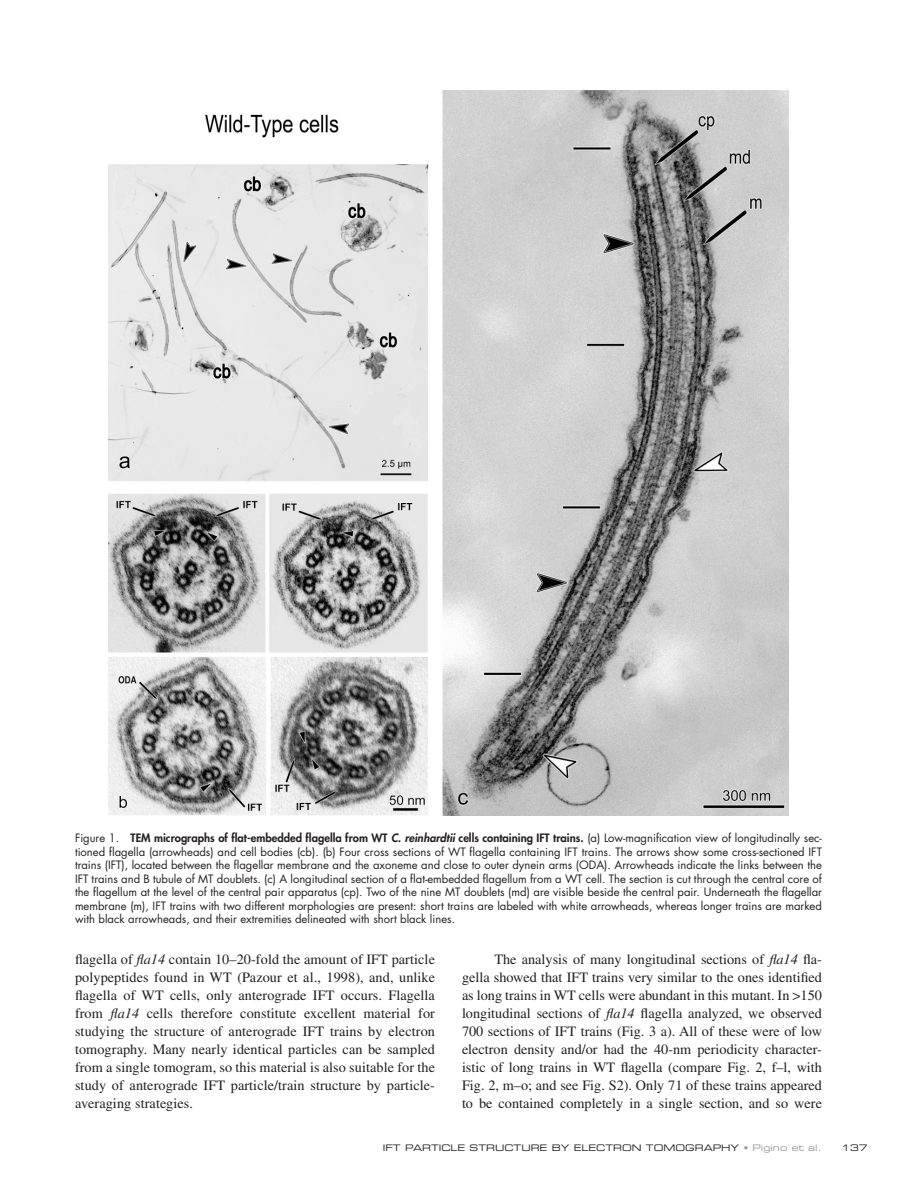
<style>
.page{position:relative;width:918px;height:1188px;background:#fff}
.page>*{position:absolute;margin:0;border:0;box-sizing:border-box;transform-origin:0 0}
.t1{font:14.25px/18px "Times LT Std";color:#231f20;text-align:justify}
.t2{font:11.25px/13.5px "Futura Std";color:#231f20;text-align:justify}
.t3{font:9px "Eurostile LT Std Ex 2";color:#231f20}
.s1{font-weight:800}
.s2{font-weight:800;font-style:italic}
.s3{font-style:italic}
.s4{color:#949698}
</style>
<div class="page">
<img style="left:108px;top:90px;width:681px;height:726px">
<p class="t2" style="left:75px;top:832px;width:749px">Figure 1. <span class="s1">TEM micrographs of flat-embedded flagella from WT</span> <span class="s2">C. reinhardtii</span> <span class="s1">cells containing IFT trains.</span> (a) Low-magnification view of longitudinally sec&shy;tioned flagella (arrowheads) and cell bodies (cb). (b) Four cross sections of WT flagella containing IFT trains. The arrows show some cross-sectioned IFT trains (IFT), located between the flagellar membrane and the axoneme and close to outer dynein arms (ODA). Arrowheads indicate the links between the IFT trains and B tubule of MT doublets. (c) A longitudinal section of a flat-embedded flagellum from a WT cell. The section is cut through the central core of the flagellum at the level of the central pair apparatus (cp). Two of the nine MT doublets (md) are visible beside the central pair. Underneath the flagellar membrane (m), IFT trains with two different morphologies are present: short trains are labeled with white arrowheads, whereas longer trains are marked with black arrowheads, and their extremities delineated with short black lines.</p>
<p class="t1" style="left:75px;top:950px;width:362px">flagella of <span class="s3">fla14</span> contain 10–20-fold the amount of IFT particle polypeptides found in WT (Pazour et al., 1998), and, unlike flagella of WT cells, only anterograde IFT occurs. Flagella from <span class="s3">fla14</span> cells therefore constitute excellent material for studying the structure of anterograde IFT trains by electron tomography. Many nearly identical particles can be sampled from a single tomogram, so this material is also suitable for the study of anterograde IFT particle/train structure by particle&shy;averaging strategies.</p>
<p class="t1" style="left:462px;top:950px;width:362px;text-indent:32px">The analysis of many longitudinal sections of <span class="s3">fla14</span> fla&shy;gella showed that IFT trains very similar to the ones identified as long trains in WT cells were abundant in this mutant. In &gt;150 longitudinal sections of <span class="s3">fla14</span> flagella analyzed, we observed 700 sections of IFT trains (Fig. 3 a). All of these were of low electron density and/or had the 40-nm periodicity character&shy;istic of long trains in WT flagella (compare Fig. 2, f–l, with Fig. 2, m–o; and see Fig. S2). Only 71 of these trains appeared to be contained completely in a single section, and so were</p>
<p class="t3" style="left:383px;top:1142px;width:441px">IFT PARTICLE STRUCTURE BY ELECTRON TOMOGRAPHY <span class="s4">• Pigino et al.</span></p>
<p class="t3" style="left:842px;top:1142px;width:28px">137</p>
</div>
